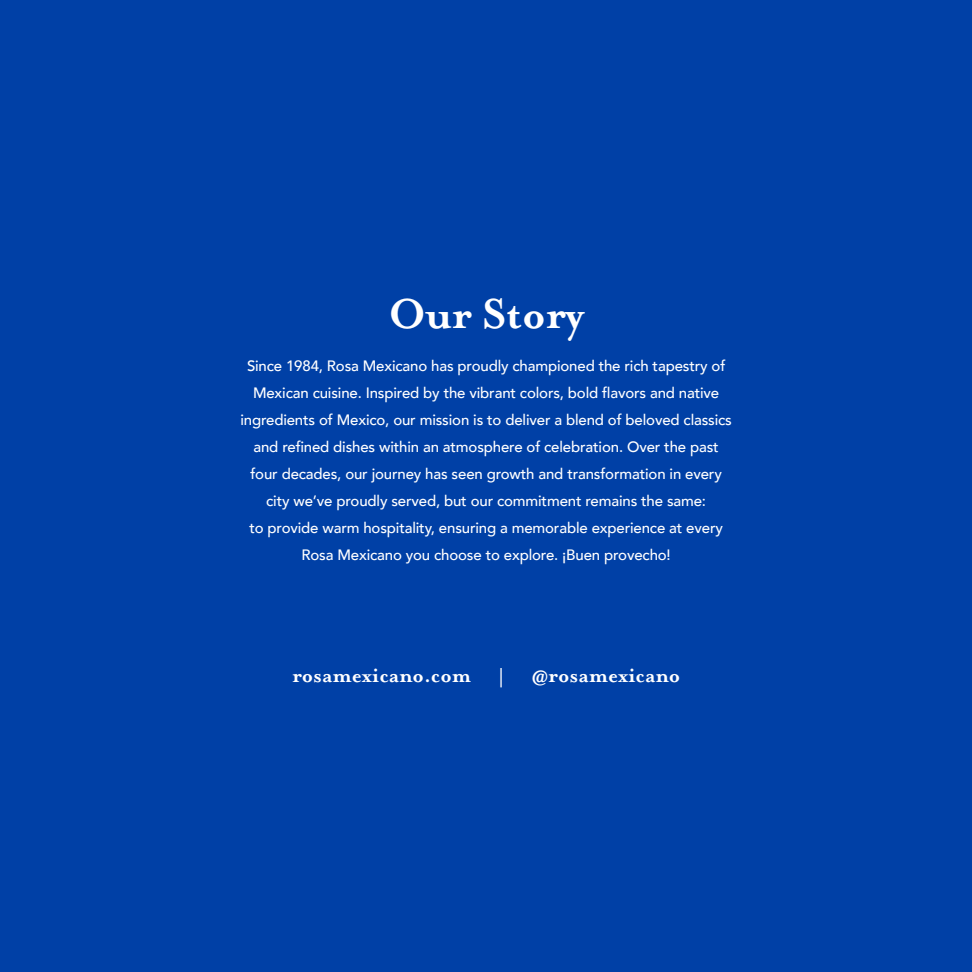
<style>
.page{position:relative;width:972px;height:972px;background:#0040a6}
.page>*{position:absolute;margin:0;border:0;box-sizing:border-box;transform-origin:0 0}
.pink_headline{font:700 48px "Mrs Eaves OT";letter-spacing:-.01em;color:#fff}
.t1{font:700 23.1px "Mrs Eaves OT";color:#fff}
.description{font:500 15px/27px "Avenir";letter-spacing:-.01em;color:#fff;text-align:center}
.s1{font-size:24.75px}
</style>
<div class="page">
<p class="pink_headline" style="left:388px;top:287px;width:197px">Our Story</p>
<p class="description" style="left:240px;top:352px;width:493px">Since 1984, Rosa Mexicano has proudly championed the rich tapestry of Mexican cuisine. Inspired by the vibrant colors, bold flavors and native ingredients of Mexico, our mission is to deliver a blend of beloved classics and refined dishes within an atmosphere of celebration. Over the past four decades, our journey has seen growth and transformation in every city we’ve proudly served, but our commitment remains the same:<br>to provide warm hospitality, ensuring a memorable experience at every Rosa Mexicano you choose to explore. ¡Buen provecho!</p>
<p class="t1" style="left:292px;top:662px;width:390px">rosamexicano.com <span class="s1">|</span> @rosamexicano</p>
</div>
